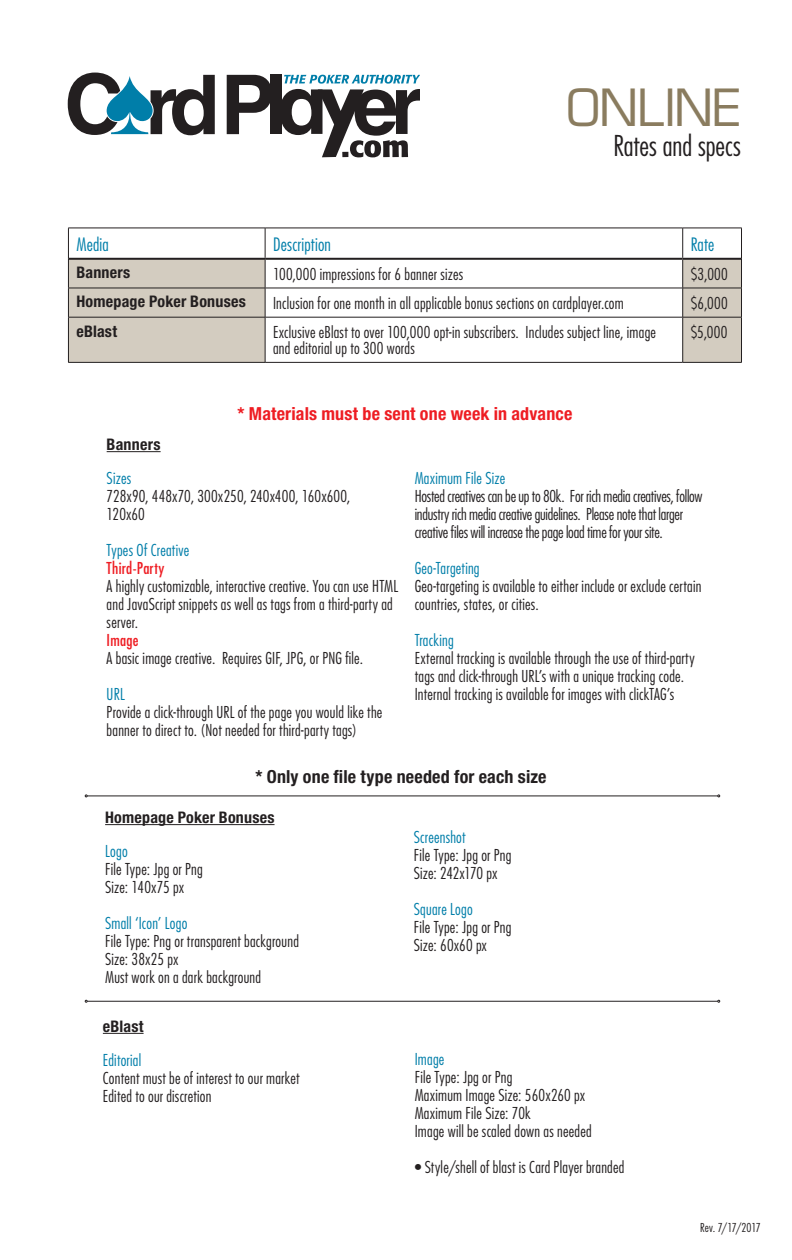
<style>
.page{position:relative;width:792px;height:1260px;background:#fff}
.page>*{position:absolute;margin:0;border:0;box-sizing:border-box;transform-origin:0 0}
.Chart_4_Disclaimer{font:50px "Eurostile LT Std";letter-spacing:-.015em;color:#8a7c5f}
.Chart_4_Disclaimer-2{font:300 condensed 28px "Futura Std";color:#231f20}
.Chart_3_Header{font:700 condensed 18px "Helvetica Neue LT Std";letter-spacing:.01em;color:#ee1d23}
.Chart_3_Header-2{font:700 condensed 18px "Helvetica Neue LT Std";letter-spacing:.01em;color:#231f20}
.Chart_3_Header-3{font:300 condensed 18px "Futura Std";letter-spacing:.01em;color:#007ea9}
.Chart_5_RatesBody{font:300 condensed 16px/18px "Futura Std";letter-spacing:.015em;color:#231f20}
.chart_1{font:300 condensed 16px/16px "Futura Std";letter-spacing:.015em;color:#231f20}
.Chart_5_RatesBody-2{font:300 condensed 16px/18px "Futura Std";letter-spacing:-.015em;color:#231f20}
.Chart_5_RatesBody-3{font:300 condensed 16px "Futura Std";letter-spacing:.015em;color:#007ea9}
.Chart_3_Header-4{font:700 condensed 16px "Helvetica Neue LT Std";letter-spacing:.015em;color:#231f20}
.Chart_5_RatesBody-4{font:700 condensed 16px "Helvetica Neue LT Std";letter-spacing:.015em;color:#231f20}
.Chart_5_RatesBody-5{font:condensed 16px "Futura Std";letter-spacing:.015em;color:#ee1d23}
.Chart_5_RatesBody-6{font:300 condensed 16px "Futura Std";letter-spacing:-.01em;color:#231f20}
.Chart_4_Disclaimer-3{font:300 condensed 12px "Futura Std";color:#231f20}
</style>
<div class="page">
<svg style="left:227px;top:75px;width:43px;height:59px"></svg>
<div style="left:270px;top:75px;width:11px;height:59px;background:#231f20"></div>
<svg style="left:281px;top:75px;width:139px;height:82px"></svg>
<svg style="left:68px;top:73px;width:147px;height:62px"></svg>
<hr style="left:107px;top:451px;width:54px;height:1px;background:#231f20">
<svg style="left:69px;top:229px;width:672px;height:29px"></svg>
<svg style="left:69px;top:260px;width:672px;height:102px"></svg>
<hr style="left:68px;top:228px;width:197px;height:1px;background:#231f20">
<hr style="left:68px;top:228px;width:1px;height:31px;background:#231f20">
<hr style="left:265px;top:228px;width:418px;height:1px;background:#231f20">
<hr style="left:265px;top:228px;width:1px;height:30px;background:#231f20">
<hr style="left:683px;top:228px;width:59px;height:1px;background:#231f20">
<hr style="left:682px;top:228px;width:1px;height:30px;background:#231f20">
<hr style="left:741px;top:228px;width:1px;height:31px;background:#231f20">
<hr style="left:68px;top:288px;width:197px;height:1px;background:#231f20">
<svg style="left:68px;top:259px;width:1px;height:58px"></svg>
<hr style="left:265px;top:288px;width:418px;height:1px;background:#231f20">
<svg style="left:265px;top:260px;width:1px;height:57px"></svg>
<hr style="left:683px;top:288px;width:59px;height:1px;background:#231f20">
<svg style="left:682px;top:260px;width:1px;height:57px"></svg>
<svg style="left:741px;top:259px;width:1px;height:58px"></svg>
<hr style="left:68px;top:317px;width:197px;height:1px;background:#231f20">
<hr style="left:68px;top:317px;width:1px;height:45px;background:#231f20">
<hr style="left:265px;top:317px;width:418px;height:1px;background:#231f20">
<hr style="left:265px;top:317px;width:1px;height:45px;background:#231f20">
<hr style="left:683px;top:317px;width:59px;height:1px;background:#231f20">
<hr style="left:682px;top:317px;width:1px;height:45px;background:#231f20">
<hr style="left:741px;top:317px;width:1px;height:45px;background:#231f20">
<hr style="left:68px;top:362px;width:197px;height:1px;background:#231f20">
<hr style="left:265px;top:362px;width:418px;height:1px;background:#231f20">
<hr style="left:683px;top:362px;width:59px;height:1px;background:#231f20">
<hr style="left:69px;top:258px;width:196px;height:2px;background:#231f20">
<hr style="left:265px;top:258px;width:418px;height:2px;background:#231f20">
<hr style="left:683px;top:258px;width:58px;height:2px;background:#231f20">
<hr style="left:105px;top:824px;width:170px;height:1px;background:#231f20">
<hr style="left:87px;top:796px;width:631px;height:1px;background:#231f20">
<hr style="left:87px;top:1001px;width:631px;height:1px;background:#231f20">
<hr style="left:103px;top:1033px;width:41px;height:1px;background:#231f20">
<p class="Chart_4_Disclaimer" style="left:566px;top:77px;width:176px">ONLINE</p>
<p class="Chart_4_Disclaimer-2" style="left:613px;top:129px;width:129px">Rates and specs</p>
<p class="Chart_3_Header-3" style="left:76px;top:233px;width:34px">Media</p>
<p class="Chart_3_Header-3" style="left:273px;top:233px;width:59px">Description</p>
<p class="Chart_3_Header-3" style="left:691px;top:233px;width:25px">Rate</p>
<p class="Chart_3_Header-4" style="left:76px;top:263px;width:55px">Banners</p>
<p class="chart_1" style="left:273px;top:266px;width:192px">100,000 impressions for 6 banner sizes</p>
<p class="chart_1" style="left:691px;top:266px;width:39px">$3,000</p>
<p class="Chart_3_Header-4" style="left:76px;top:292px;width:171px">Homepage Poker Bonuses</p>
<p class="chart_1" style="left:273px;top:295px;width:352px">Inclusion for one month in all applicable bonus sections on cardplayer.com</p>
<p class="chart_1" style="left:691px;top:295px;width:39px">$6,000</p>
<p class="Chart_3_Header-4" style="left:76px;top:321px;width:42px">eBlast</p>
<p class="chart_1" style="left:273px;top:324px;width:384px">Exclusive eBlast to over 100,000 opt-in subscribers. Includes subject line, image and editorial up to 300 words</p>
<p class="chart_1" style="left:691px;top:324px;width:38px">$5,000</p>
<p class="Chart_3_Header" style="left:238px;top:403px;width:336px">* Materials must be sent one week in advance</p>
<p class="Chart_3_Header-4" style="left:107px;top:435px;width:55px">Banners</p>
<p class="Chart_5_RatesBody-3" style="left:107px;top:469px;width:26px">Sizes</p>
<p class="Chart_5_RatesBody" style="left:107px;top:487px;width:245px">728x90, 448x70, 300x250, 240x400, 160x600,</p>
<p class="Chart_5_RatesBody" style="left:107px;top:505px;width:40px">120x60</p>
<p class="Chart_5_RatesBody-3" style="left:107px;top:541px;width:84px">Types Of Creative</p>
<p class="Chart_5_RatesBody-5" style="left:107px;top:559px;width:59px">Third-Party</p>
<p class="Chart_5_RatesBody" style="left:107px;top:577px;width:293px">A highly customizable, interactive creative. You can use HTML and JavaScript snippets as well as tags from a third-party ad server.</p>
<p class="Chart_5_RatesBody-5" style="left:107px;top:631px;width:33px">Image</p>
<p class="Chart_5_RatesBody" style="left:107px;top:649px;width:258px">A basic image creative. Requires GIF, JPG, or PNG file.</p>
<p class="Chart_5_RatesBody-3" style="left:107px;top:685px;width:20px">URL</p>
<p class="Chart_5_RatesBody" style="left:107px;top:703px;width:277px">Provide a click-through URL of the page you would like the banner to direct to. (Not needed for third-party tags)</p>
<p class="Chart_5_RatesBody-3" style="left:415px;top:468px;width:92px">Maximum File Size</p>
<p class="Chart_5_RatesBody-2" style="left:415px;top:487px;width:289px">Hosted creatives can be up to 80k. For rich media creatives, follow industry rich media creative guidelines. Please note that larger creative files will increase the page load time for your site.</p>
<p class="Chart_5_RatesBody-3" style="left:415px;top:558px;width:66px">Geo-Targeting</p>
<p class="Chart_5_RatesBody" style="left:415px;top:577px;width:288px">Geo-targeting is available to either include or exclude certain countries, states, or cities.</p>
<p class="Chart_5_RatesBody-3" style="left:415px;top:630px;width:40px">Tracking</p>
<p class="Chart_5_RatesBody" style="left:415px;top:649px;width:282px">External tracking is available through the use of third-party tags and click-through URL’s with a unique tracking code.<br>Internal tracking is available for images with clickTAG’s</p>
<p class="Chart_3_Header-2" style="left:255px;top:766px;width:293px">* Only one file type needed for each size</p>
<p class="Chart_5_RatesBody-4" style="left:105px;top:808px;width:171px">Homepage Poker Bonuses</p>
<p class="Chart_5_RatesBody-3" style="left:105px;top:842px;width:24px">Logo</p>
<p class="Chart_5_RatesBody" style="left:105px;top:860px;width:99px">File Type: Jpg or Png</p>
<p class="Chart_5_RatesBody" style="left:105px;top:878px;width:81px">Size: 140x75 px</p>
<p class="Chart_5_RatesBody-3" style="left:105px;top:914px;width:84px">Small ‘Icon’ Logo</p>
<p class="Chart_5_RatesBody" style="left:105px;top:932px;width:195px">File Type: Png or transparent background</p>
<p class="Chart_5_RatesBody" style="left:105px;top:950px;width:75px">Size: 38x25 px</p>
<p class="Chart_5_RatesBody" style="left:105px;top:968px;width:157px">Must work on a dark background</p>
<p class="Chart_3_Header-4" style="left:103px;top:1016px;width:42px">eBlast</p>
<p class="Chart_5_RatesBody-3" style="left:103px;top:1050px;width:40px">Editorial</p>
<p class="Chart_5_RatesBody" style="left:103px;top:1069px;width:198px">Content must be of interest to our market</p>
<p class="Chart_5_RatesBody" style="left:103px;top:1087px;width:110px">Edited to our discretion</p>
<p class="Chart_5_RatesBody-3" style="left:414px;top:827px;width:53px">Screenshot</p>
<p class="Chart_5_RatesBody" style="left:414px;top:846px;width:99px">File Type: Jpg or Png</p>
<p class="Chart_5_RatesBody-6" style="left:414px;top:863px;width:85px">Size: 242x170 px</p>
<p class="Chart_5_RatesBody-3" style="left:414px;top:899px;width:61px">Square Logo</p>
<p class="Chart_5_RatesBody" style="left:414px;top:918px;width:99px">File Type: Jpg or Png</p>
<p class="Chart_5_RatesBody" style="left:414px;top:936px;width:75px">Size: 60x60 px</p>
<p class="Chart_5_RatesBody-3" style="left:415px;top:1049px;width:31px">Image</p>
<p class="Chart_5_RatesBody" style="left:415px;top:1068px;width:99px">File Type: Jpg or Png</p>
<p class="Chart_5_RatesBody" style="left:415px;top:1086px;width:172px">Maximum Image Size: 560x260 px</p>
<p class="Chart_5_RatesBody" style="left:415px;top:1104px;width:118px">Maximum File Size: 70k</p>
<p class="Chart_5_RatesBody" style="left:415px;top:1122px;width:179px">Image will be scaled down as needed</p>
<p class="Chart_5_RatesBody" style="left:415px;top:1158px;width:211px">• Style/shell of blast is Card Player branded</p>
<p class="Chart_4_Disclaimer-3" style="left:700px;top:1221px;width:62px">Rev. 7/17/2017</p>
</div>
